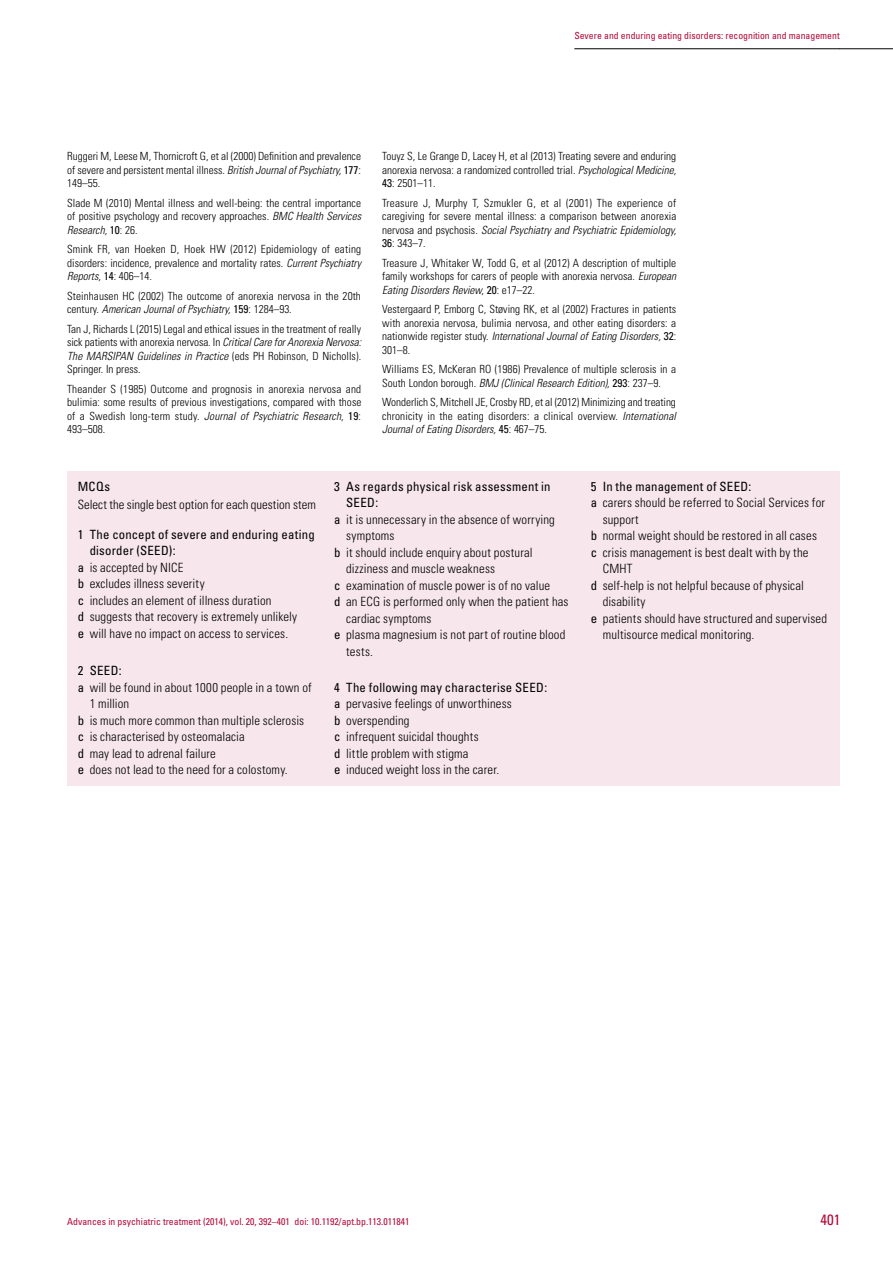
<style>
.page{position:relative;width:893px;height:1263px;background:#fff}
.page>*{position:absolute;margin:0;border:0;box-sizing:border-box;transform-origin:0 0}
.t1{font:condensed 15px "Univers LT Std";color:#b30838}
.t2{font:300 condensed 12.75px/16.5px "Univers LT Std";letter-spacing:.015em;color:#000}
.t3{font:condensed 12.75px "Univers LT Std";letter-spacing:.015em;color:#000}
.t4{font:300 condensed 12.75px "Univers LT Std";letter-spacing:-.005em;color:#000}
.t5{font:300 condensed 11.25px/13.5px "Univers LT Std";letter-spacing:.005em;color:#000;text-align:justify}
.t6{font:condensed 9.75px "Univers LT Std";color:#b30838}
.s1{font-style:italic}
.s2{font-weight:400}
</style>
<div class="page">
<hr style="left:574px;top:49px;width:266px;height:1px;background:#000">
<hr style="left:839px;top:49px;width:54px;height:1px;background:#000">
<div style="left:67px;top:471px;width:773px;height:314px;background:#f7e6eb"></div>
<p class="t6" style="left:574px;top:30px;width:267px">Severe and enduring eating disorders: recognition and management</p>
<p class="t5" style="left:67px;top:149px;width:295px">Ruggeri M, Leese M, Thornicroft G, et al (2000) Definition and prevalence of severe and persistent mental illness. <span class="s1">British Journal of Psychiatry,</span> <span class="s2">177</span>:<br>149–55.</p>
<p class="t5" style="left:67px;top:196px;width:295px">Slade M (2010) Mental illness and well-being: the central importance of positive psychology and recovery approaches. <span class="s1">BMC Health Services Research,</span> <span class="s2">10</span>: 26.</p>
<p class="t5" style="left:67px;top:242px;width:295px">Smink FR, van Hoeken D, Hoek HW (2012) Epidemiology of eating disorders: incidence, prevalence and mortality rates. <span class="s1">Current Psychiatry Reports,</span> <span class="s2">14</span>: 406–14.</p>
<p class="t5" style="left:67px;top:289px;width:295px">Steinhausen HC (2002) The outcome of anorexia nervosa in the 20th century. <span class="s1">American Journal of Psychiatry,</span> <span class="s2">159</span>: 1284–93.</p>
<p class="t5" style="left:67px;top:322px;width:296px">Tan J, Richards L (2015) Legal and ethical issues in the treatment of really sick patients with anorexia nervosa. In <span class="s1">Critical Care for Anorexia Nervosa:<br>The MARSIPAN Guidelines in Practice</span> (eds PH Robinson, D Nicholls).<br>Springer. In press.</p>
<p class="t5" style="left:67px;top:382px;width:296px">Theander S (1985) Outcome and prognosis in anorexia nervosa and bulimia: some results of previous investigations, compared with those of a Swedish long-term study. <span class="s1">Journal of Psychiatric Research,</span> <span class="s2">19</span>:<br>493–508.</p>
<p class="t5" style="left:382px;top:149px;width:296px">Touyz S, Le Grange D, Lacey H, et al (2013) Treating severe and enduring anorexia nervosa: a randomized controlled trial. <span class="s1">Psychological Medicine, </span><span class="s2">43</span>: 2501–11.</p>
<p class="t5" style="left:382px;top:196px;width:296px">Treasure J, Murphy T, Szmukler G, et al (2001) The experience of caregiving for severe mental illness: a comparison between anorexia nervosa and psychosis. <span class="s1">Social Psychiatry and Psychiatric Epidemiology, </span><span class="s2">36</span>: 343–7.</p>
<p class="t5" style="left:382px;top:256px;width:296px">Treasure J, Whitaker W, Todd G, et al (2012) A description of multiple family workshops for carers of people with anorexia nervosa. <span class="s1">European Eating Disorders Review,</span> <span class="s2">20</span>: e17–22.</p>
<p class="t5" style="left:382px;top:302px;width:296px">Vestergaard P, Emborg C, Støving RK, et al (2002) Fractures in patients with anorexia nervosa, bulimia nervosa, and other eating disorders: a nationwide register study. <span class="s1">International Journal of Eating Disorders,</span> <span class="s2">32</span>:<br>301–8.</p>
<p class="t5" style="left:382px;top:362px;width:295px">Williams ES, McKeran RO (1986) Prevalence of multiple sclerosis in a<br>South London borough. <span class="s1">BMJ (Clinical Research Edition),</span> <span class="s2">293</span>: 237–9.</p>
<p class="t5" style="left:382px;top:395px;width:295px">Wonderlich S, Mitchell JE, Crosby RD, et al (2012) Minimizing and treating chronicity in the eating disorders: a clinical overview. <span class="s1">International Journal of Eating Disorders,</span> <span class="s2">45</span>: 467–75.</p>
<p class="t3" style="left:78px;top:478px;width:34px">MCQs</p>
<p class="t2" style="left:78px;top:496px;width:240px">Select the single best option for each question stem</p>
<p class="t3" style="left:78px;top:526px;width:238px">1 The concept of severe and enduring eating</p>
<p class="t3" style="left:90px;top:543px;width:88px">disorder (SEED):</p>
<p class="t2" style="left:78px;top:559px;width:107px"><span class="s2">a</span> is accepted by NICE</p>
<p class="t2" style="left:78px;top:576px;width:128px"><span class="s2">b</span> excludes illness severity</p>
<p class="t2" style="left:78px;top:592px;width:195px"><span class="s2">c</span> includes an element of illness duration</p>
<p class="t2" style="left:78px;top:609px;width:221px"><span class="s2">d</span> suggests that recovery is extremely unlikely</p>
<p class="t2" style="left:78px;top:625px;width:212px"><span class="s2">e</span> will have no impact on access to services.</p>
<p class="t3" style="left:78px;top:663px;width:46px">2 SEED:</p>
<p class="t2" style="left:78px;top:679px;width:236px"><span class="s2">a</span> will be found in about 1000 people in a town of</p>
<p class="t4" style="left:90px;top:696px;width:41px">1 million</p>
<p class="t2" style="left:78px;top:712px;width:228px"><span class="s2">b</span> is much more common than multiple sclerosis</p>
<p class="t2" style="left:78px;top:729px;width:169px"><span class="s2">c</span> is characterised by osteomalacia</p>
<p class="t2" style="left:78px;top:745px;width:140px"><span class="s2">d</span> may lead to adrenal failure</p>
<p class="t2" style="left:78px;top:762px;width:212px"><span class="s2">e</span> does not lead to the need for a colostomy.</p>
<p class="t3" style="left:334px;top:478px;width:218px">3 As regards physical risk assessment in</p>
<p class="t3" style="left:346px;top:495px;width:34px">SEED:</p>
<p class="t2" style="left:334px;top:511px;width:222px"><span class="s2">a</span> it is unnecessary in the absence of worrying</p>
<p class="t2" style="left:346px;top:528px;width:50px">symptoms</p>
<p class="t2" style="left:334px;top:544px;width:200px"><span class="s2">b</span> it should include enquiry about postural</p>
<p class="t2" style="left:346px;top:561px;width:150px">dizziness and muscle weakness</p>
<p class="t2" style="left:334px;top:577px;width:218px"><span class="s2">c</span> examination of muscle power is of no value</p>
<p class="t2" style="left:334px;top:594px;width:236px"><span class="s2">d</span> an ECG is performed only when the patient has</p>
<p class="t2" style="left:346px;top:610px;width:87px">cardiac symptoms</p>
<p class="t2" style="left:334px;top:627px;width:233px"><span class="s2">e</span> plasma magnesium is not part of routine blood</p>
<p class="t2" style="left:346px;top:643px;width:28px">tests.</p>
<p class="t2" style="left:334px;top:679px;width:214px"><span class="s2">4 The following may characterise SEED: a</span> pervasive feelings of unworthiness<br><span class="s2">b</span> overspending<br><span class="s2">c</span> infrequent suicidal thoughts<br><span class="s2">d</span> little problem with stigma<br><span class="s2">e</span> induced weight loss in the carer.</p>
<p class="t3" style="left:591px;top:478px;width:162px">5 In the management of SEED:</p>
<p class="t2" style="left:591px;top:495px;width:236px"><span class="s2">a</span> carers should be referred to Social Services for</p>
<p class="t2" style="left:603px;top:511px;width:38px">support</p>
<p class="t2" style="left:591px;top:528px;width:228px"><span class="s2">b</span> normal weight should be restored in all cases</p>
<p class="t2" style="left:591px;top:544px;width:219px"><span class="s2">c</span> crisis management is best dealt with by the</p>
<p class="t2" style="left:603px;top:561px;width:31px">CMHT</p>
<p class="t2" style="left:591px;top:577px;width:215px"><span class="s2">d</span> self-help is not helpful because of physical</p>
<p class="t2" style="left:603px;top:594px;width:44px">disability</p>
<p class="t2" style="left:591px;top:610px;width:238px"><span class="s2">e</span> patients should have structured and supervised</p>
<p class="t2" style="left:603px;top:627px;width:153px">multisource medical monitoring.</p>
<p class="t6" style="left:67px;top:1216px;width:344px">Advances in psychiatric treatment (2014), vol. 20, 392–401 doi: 10.1192/apt.bp.113.011841</p>
<h1 class="t1" style="left:820px;top:1210px;width:21px">401</h1>
</div>
